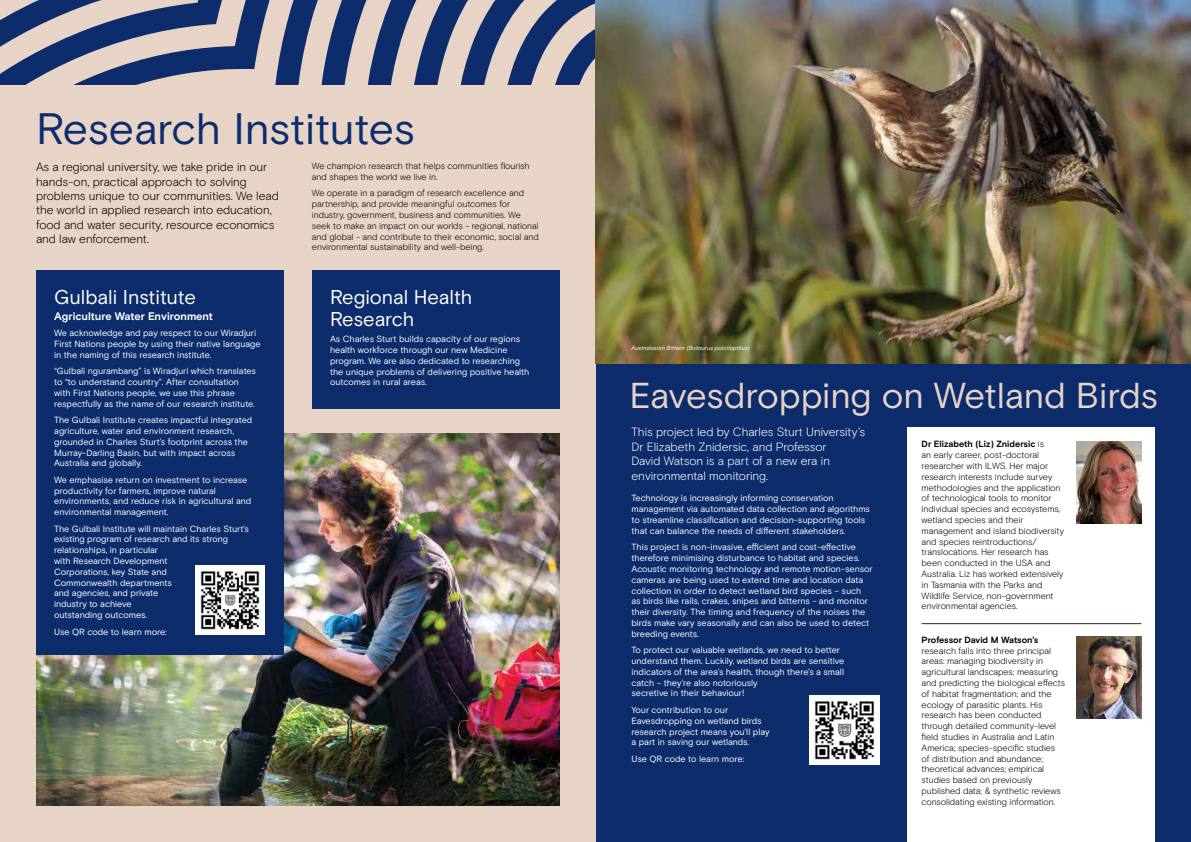
<style>
.page{position:relative;width:1191px;height:842px;background:#fff}
.page>*{position:absolute;margin:0;border:0;box-sizing:border-box;transform-origin:0 0}
.t1{font:44px "Basis Grotesque";letter-spacing:-.01em;color:#0d2c6c}
.t2{font:36px "Basis Grotesque";letter-spacing:-.01em;color:#e7d4c7}
.t3{font:20px/22px "Basis Grotesque";letter-spacing:-.005em;color:#fff}
.t4{font:300 12px/14.4px "Basis Grotesque";letter-spacing:-.005em;color:#000}
.t5{font:300 12px/14.4px "Basis Grotesque";letter-spacing:-.005em;color:#fff}
.t6{font:700 11px "Basis Grotesque";color:#fff}
.t7{font:9px/10.8px "Basis Grotesque";letter-spacing:-.01em;color:#fff}
.t8{font:300 9px/10.8px "Basis Grotesque";letter-spacing:-.005em;color:#000}
.t9{font:700 9px "Basis Grotesque";letter-spacing:-.01em;color:#000}
.t10{font:italic 6px "Basis Grotesque";letter-spacing:-.005em;color:#fff}
.s1{font-weight:700}
</style>
<div class="page">
<svg style="left:0;top:0;width:380px;height:85px;background:#7b8099"></svg>
<svg style="left:380px;top:0;width:215px;height:85px;background:#767d97"></svg>
<div style="left:595px;top:355px;width:596px;height:487px;background:#0d2c6c"></div>
<div style="left:907px;top:428px;width:247px;height:414px;background:#fff"></div>
<div style="left:0;top:85px;width:595px;height:757px;background:#e7d4c7"></div>
<img style="left:595px;top:0;width:596px;height:364px">
<img style="left:36px;top:434px;width:523px;height:372px">
<img style="left:1076px;top:441px;width:65px;height:82px">
<img style="left:1076px;top:636px;width:65px;height:83px">
<hr style="left:921px;top:623px;width:220px;height:1px;background:#212842">
<div style="left:36px;top:271px;width:247px;height:384px;background:#0d2c6c"></div>
<div style="left:312px;top:271px;width:247px;height:138px;background:#0d2c6c"></div>
<img style="left:810px;top:695px;width:69px;height:69px">
<img style="left:195px;top:566px;width:69px;height:69px">
<h1 class="t1" style="left:36px;top:103px;width:381px">Research Institutes</h1>
<p class="t8" style="left:312px;top:161px;width:219px">We champion research that helps communities flourish and shapes the world we live in.</p>
<p class="t8" style="left:312px;top:188px;width:228px">We operate in a paradigm of research excellence and partnership, and provide meaningful outcomes for industry, government, business and communities. We seek to make an impact on our worlds - regional, national and global - and contribute to their economic, social and environmental sustainability and well-being.</p>
<p class="t4" style="left:36px;top:160px;width:244px">As a regional university, we take pride in our hands-on, practical approach to solving problems unique to our communities. We lead the world in applied research into education, food and water security, resource economics and law enforcement.</p>
<h3 class="t3" style="left:54px;top:285px;width:143px">Gulbali Institute</h3>
<p class="t6" style="left:54px;top:309px;width:160px">Agriculture Water Environment</p>
<p class="t7" style="left:54px;top:327px;width:208px">We acknowledge and pay respect to our Wiradjuri<br>First Nations people by using their native language in the naming of this research institute.</p>
<p class="t7" style="left:54px;top:366px;width:203px">“Gulbali ngurambang” is Wiradjuri which translates to “to understand country". After consultation with First Nations people, we use this phrase respectfully as the name of our research institute.</p>
<p class="t7" style="left:54px;top:414px;width:200px">The Gulbali Institute creates impactful integrated agriculture, water and environment research, grounded in Charles Sturt’s footprint across the Murray-Darling Basin, but with impact across Australia and globally.</p>
<p class="t7" style="left:54px;top:474px;width:199px">We emphasise return on investment to increase productivity for farmers, improve natural environments, and reduce risk in agricultural and environmental management.</p>
<p class="t7" style="left:54px;top:523px;width:196px">The Gulbali Institute will maintain Charles Sturt’s existing program of research and its strong relationships, in particular<br>with Research Development<br>Corporations, key State and<br>Commonwealth departments<br>and agencies, and private<br>industry to achieve<br>outstanding outcomes.</p>
<p class="t7" style="left:54px;top:626px;width:114px">Use QR code to learn more:</p>
<h3 class="t3" style="left:330px;top:285px;width:144px">Regional Health<br>Research</h3>
<p class="t7" style="left:330px;top:333px;width:201px">As Charles Sturt builds capacity of our regions health workforce through our new Medicine program. We are also dedicated to researching the unique problems of delivering positive health outcomes in rural areas.</p>
<p class="t10" style="left:631px;top:344px;width:120px">Australasian Bittern (Botaurus poiciloptilus)</p>
<h2 class="t2" style="left:629px;top:375px;width:530px">Eavesdropping on Wetland Birds</h2>
<h3 class="t5" style="left:631px;top:425px;width:235px">This project led by Charles Sturt University’s Dr Elizabeth Znidersic, and Professor<br>David Watson is a part of a new era in environmental monitoring.</h3>
<p class="t8" style="left:921px;top:439px;width:144px"><span class="s1">Dr Elizabeth (Liz) Znidersic</span> is<br>an early career, post-doctoral researcher with ILWS. Her major research interests include survey methodologies and the application of technological tools to monitor individual species and ecosystems, wetland species and their management and island biodiversity and species reintroductions/ translocations. Her research has been conducted in the USA and<br>Australia. Liz has worked extensively in Tasmania with the Parks and<br>Wildlife Service, non-government environmental agencies.</p>
<p class="t7" style="left:631px;top:493px;width:240px">Technology is increasingly informing conservation management via automated data collection and algorithms to streamline classification and decision-supporting tools that can balance the needs of different stakeholders.</p>
<p class="t7" style="left:631px;top:542px;width:243px">This project is non-invasive, efficient and cost-effective therefore minimising disturbance to habitat and species.<br>Acoustic monitoring technology and remote motion-sensor cameras are being used to extend time and location data collection in order to detect wetland bird species – such as birds like rails, crakes, snipes and bitterns - and monitor their diversity. The timing and frequency of the noises the birds make vary seasonally and can also be used to detect breeding events.</p>
<p class="t7" style="left:631px;top:645px;width:214px">To protect our valuable wetlands, we need to better understand them. Luckily, wetland birds are sensitive indicators of the area’s health, though there’s a small catch – they’re also notoriously<br>secretive in their behaviour!</p>
<p class="t7" style="left:631px;top:704px;width:140px">Your contribution to our<br>Eavesdropping on wetland birds research project means you’ll play a part in saving our wetlands.</p>
<p class="t7" style="left:631px;top:753px;width:114px">Use QR code to learn more:</p>
<p class="t9" style="left:921px;top:634px;width:118px">Professor David M Watson’s</p>
<p class="t8" style="left:921px;top:645px;width:145px">research falls into three principal areas: managing biodiversity in agricultural landscapes; measuring and predicting the biological effects of habitat fragmentation; and the ecology of parasitic plants. His research has been conducted through detailed community-level field studies in Australia and Latin America; species-specific studies of distribution and abundance; theoretical advances; empirical studies based on previously published data; &amp; synthetic reviews consolidating existing information.</p>
</div>
